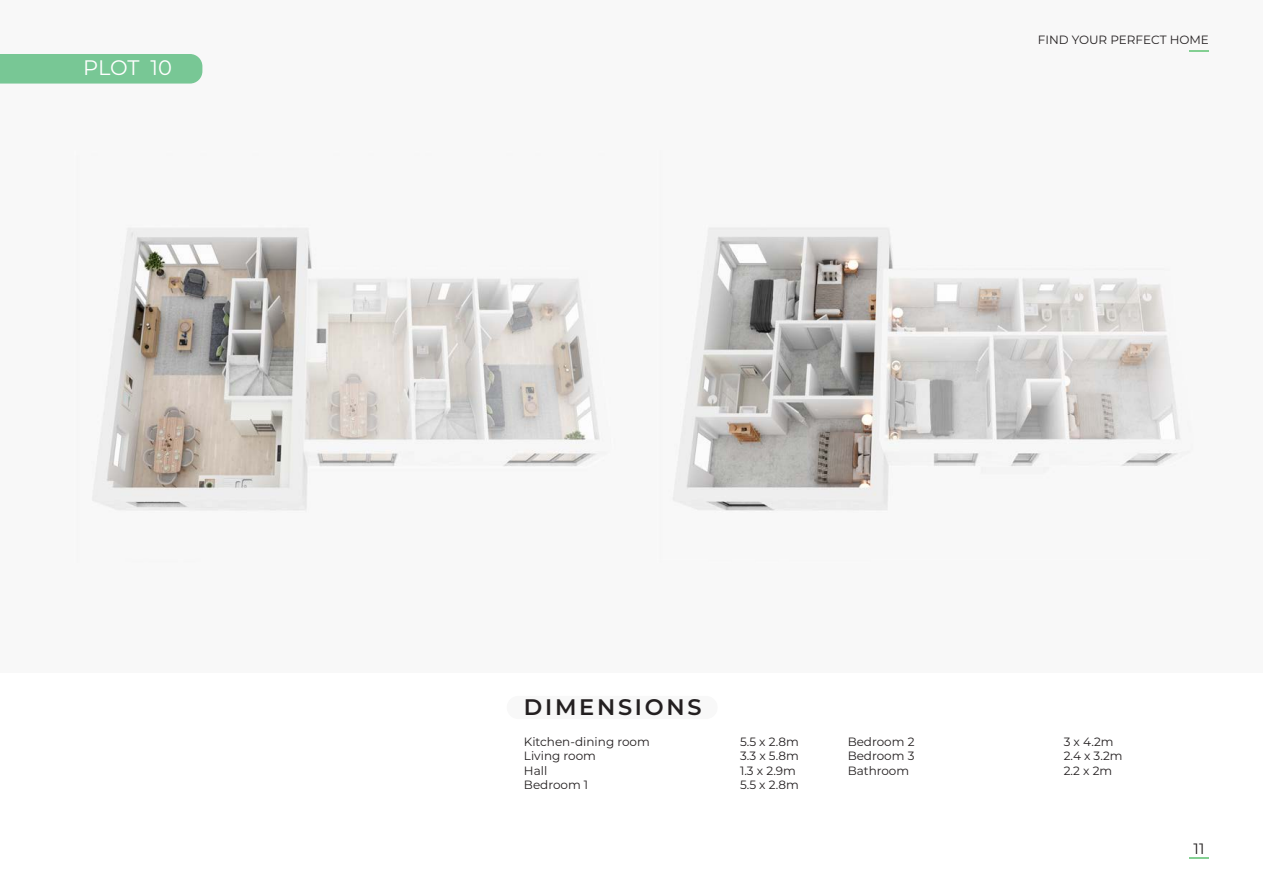
<style>
.page{position:relative;width:1263px;height:893px;background:#fff}
.page>*{position:absolute;margin:0;border:0;box-sizing:border-box;transform-origin:0 0}
.t1{font:600 22.5px "Montserrat";letter-spacing:.12em;color:#231f20}
.t2{font:21px "Montserrat";letter-spacing:-.01em;color:#fff}
.t3{font:15px "Montserrat";color:#231f20}
.t4{font:12px "Montserrat";color:#231f20}
</style>
<div class="page">
<div style="left:507px;top:697px;width:210px;height:21px;background:#f8f8f8;border-radius:11px"></div>
<div style="left:507px;top:696px;width:211px;height:23px;border:2px solid #f8f8f8;border-radius:11px"></div>
<div style="left:0;top:0;width:1263px;height:672px;background:#f8f8f8"></div>
<hr style="left:1189px;top:857px;width:20px;height:2px;background:#83cf92">
<svg style="left:1189px;top:50px;width:20px;height:1px"></svg>
<div style="left:0;top:54px;width:202px;height:30px;background:#78c795"></div>
<img style="left:673px;top:228px;width:507px;height:283px">
<img style="left:93px;top:228px;width:507px;height:282px">
<p class="t2" style="left:83px;top:54px;width:90px">PLOT 10</p>
<p class="t4" style="left:1038px;top:32px;width:173px">FIND YOUR PERFECT HOME</p>
<p class="t1" style="left:524px;top:691px;width:179px">DIMENSIONS</p>
<p class="t4" style="left:524px;top:733px;width:127px">Kitchen-dining room</p>
<p class="t4" style="left:740px;top:733px;width:60px">5.5 x 2.8m</p>
<p class="t4" style="left:524px;top:748px;width:73px">Living room</p>
<p class="t4" style="left:740px;top:748px;width:60px">3.3 x 5.8m</p>
<p class="t4" style="left:524px;top:762px;width:25px">Hall</p>
<p class="t4" style="left:740px;top:762px;width:57px">1.3 x 2.9m</p>
<p class="t4" style="left:524px;top:776px;width:66px">Bedroom 1</p>
<p class="t4" style="left:740px;top:776px;width:60px">5.5 x 2.8m</p>
<p class="t4" style="left:848px;top:733px;width:68px">Bedroom 2</p>
<p class="t4" style="left:1064px;top:733px;width:51px">3 x 4.2m</p>
<p class="t4" style="left:848px;top:748px;width:68px">Bedroom 3</p>
<p class="t4" style="left:1064px;top:748px;width:60px">2.4 x 3.2m</p>
<p class="t4" style="left:848px;top:762px;width:63px">Bathroom</p>
<p class="t4" style="left:1064px;top:762px;width:50px">2.2 x 2m</p>
<p class="t3" style="left:1193px;top:838px;width:12px">11</p>
</div>
